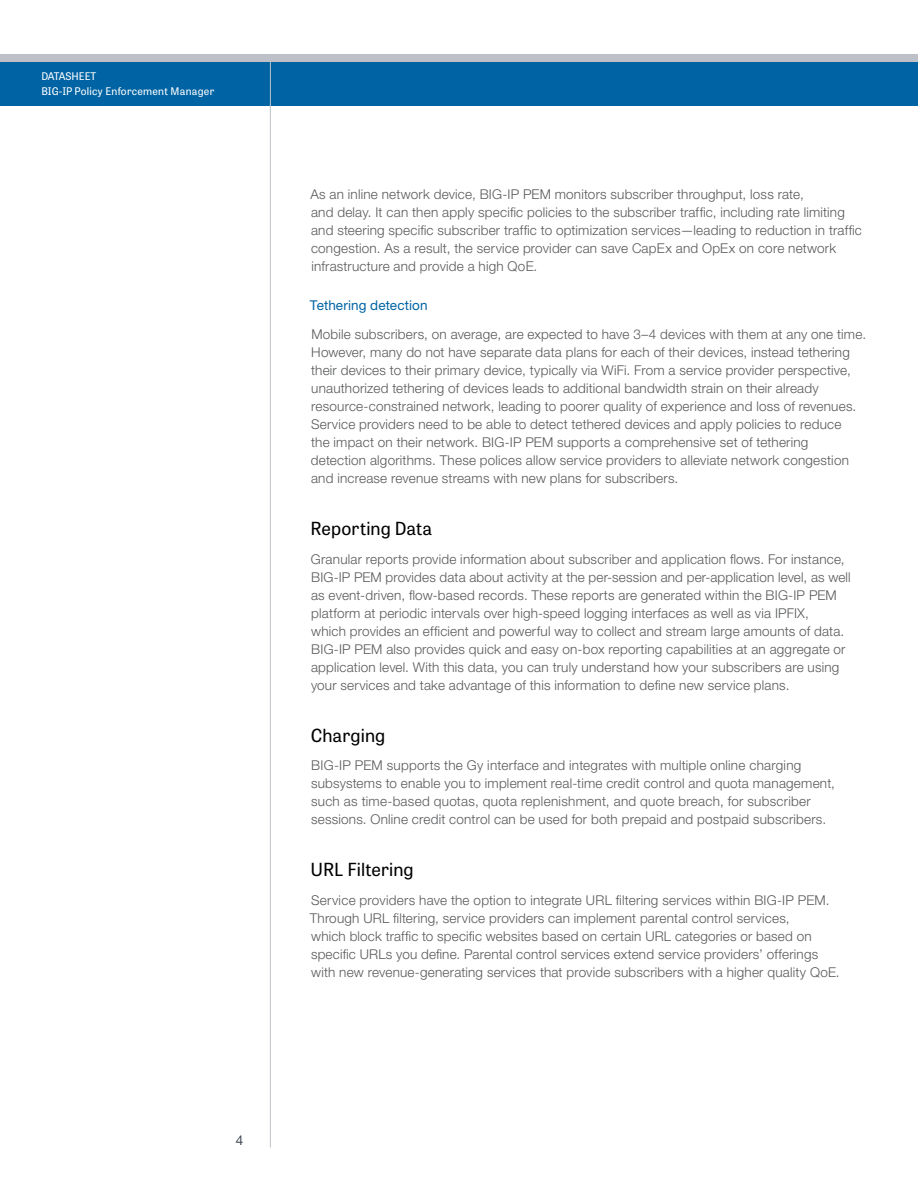
<style>
.page{position:relative;width:918px;height:1188px;background:#fff}
.page>*{position:absolute;margin:0;border:0;box-sizing:border-box;transform-origin:0 0}
.t1{font:18px "Tablet Gothic";letter-spacing:.005em;color:#000}
.t2{font:300 13.5px/18px "Helvetica Neue LT Std";letter-spacing:.015em;color:#58595b}
.t3{font:13.5px "Helvetica Neue LT Std";letter-spacing:.01em;color:#0064a4}
.t4{font:13.5px "Helvetica Neue LT Std";color:#3f454f}
.t5{font:10.5px/15px "Tablet Gothic";letter-spacing:.02em;color:#fff}
</style>
<div class="page">
<div style="left:0;top:56px;width:918px;height:50px;background:#0064a4"></div>
<div style="left:0;top:54px;width:918px;height:7px;background:#bdc1c7"></div>
<hr style="left:270px;top:105px;width:1px;height:1043px;background:#bdc1c7">
<hr style="left:270px;top:54px;width:1px;height:52px;background:#bdc1c7">
<p class="t5" style="left:41px;top:68px;width:174px">DATASHEET<br>BIG-IP Policy Enforcement Manager</p>
<p class="t4" style="left:236px;top:1132px;width:9px">4</p>
<p class="t2" style="left:310px;top:185px;width:553px">As an inline network device, BIG-IP PEM monitors subscriber throughput, loss rate,<br>and delay. It can then apply specific policies to the subscriber traffic, including rate limiting and steering specific subscriber traffic to optimization services—leading to reduction in traffic congestion. As a result, the service provider can save CapEx and OpEx on core network infrastructure and provide a high QoE.</p>
<p class="t3" style="left:310px;top:297px;width:119px">Tethering detection</p>
<p class="t2" style="left:311px;top:325px;width:557px">Mobile subscribers, on average, are expected to have 3–4 devices with them at any one time.<br>However, many do not have separate data plans for each of their devices, instead tethering their devices to their primary device, typically via WiFi. From a service provider perspective, unauthorized tethering of devices leads to additional bandwidth strain on their already resource-constrained network, leading to poorer quality of experience and loss of revenues.<br>Service providers need to be able to detect tethered devices and apply policies to reduce<br>the impact on their network. BIG-IP PEM supports a comprehensive set of tethering detection algorithms. These polices allow service providers to alleviate network congestion and increase revenue streams with new plans for subscribers.</p>
<h1 class="t1" style="left:311px;top:516px;width:123px">Reporting Data</h1>
<p class="t2" style="left:311px;top:550px;width:541px">Granular reports provide information about subscriber and application flows. For instance, BIG-IP PEM provides data about activity at the per-session and per-application level, as well as event-driven, flow-based records. These reports are generated within the BIG-IP PEM platform at periodic intervals over high-speed logging interfaces as well as via IPFIX,<br>which provides an efficient and powerful way to collect and stream large amounts of data.<br>BIG-IP PEM also provides quick and easy on-box reporting capabilities at an aggregate or application level. With this data, you can truly understand how your subscribers are using your services and take advantage of this information to define new service plans.</p>
<h1 class="t1" style="left:311px;top:723px;width:76px">Charging</h1>
<p class="t2" style="left:311px;top:756px;width:525px">BIG-IP PEM supports the Gy interface and integrates with multiple online charging subsystems to enable you to implement real-time credit control and quota management, such as time-based quotas, quota replenishment, and quote breach, for subscriber sessions. Online credit control can be used for both prepaid and postpaid subscribers.</p>
<h1 class="t1" style="left:311px;top:857px;width:105px">URL Filtering</h1>
<p class="t2" style="left:310px;top:891px;width:532px">Service providers have the option to integrate URL filtering services within BIG-IP PEM.<br>Through URL filtering, service providers can implement parental control services,<br>which block traffic to specific websites based on certain URL categories or based on specific URLs you define. Parental control services extend service providers’ offerings with new revenue-generating services that provide subscribers with a higher quality QoE.</p>
</div>
